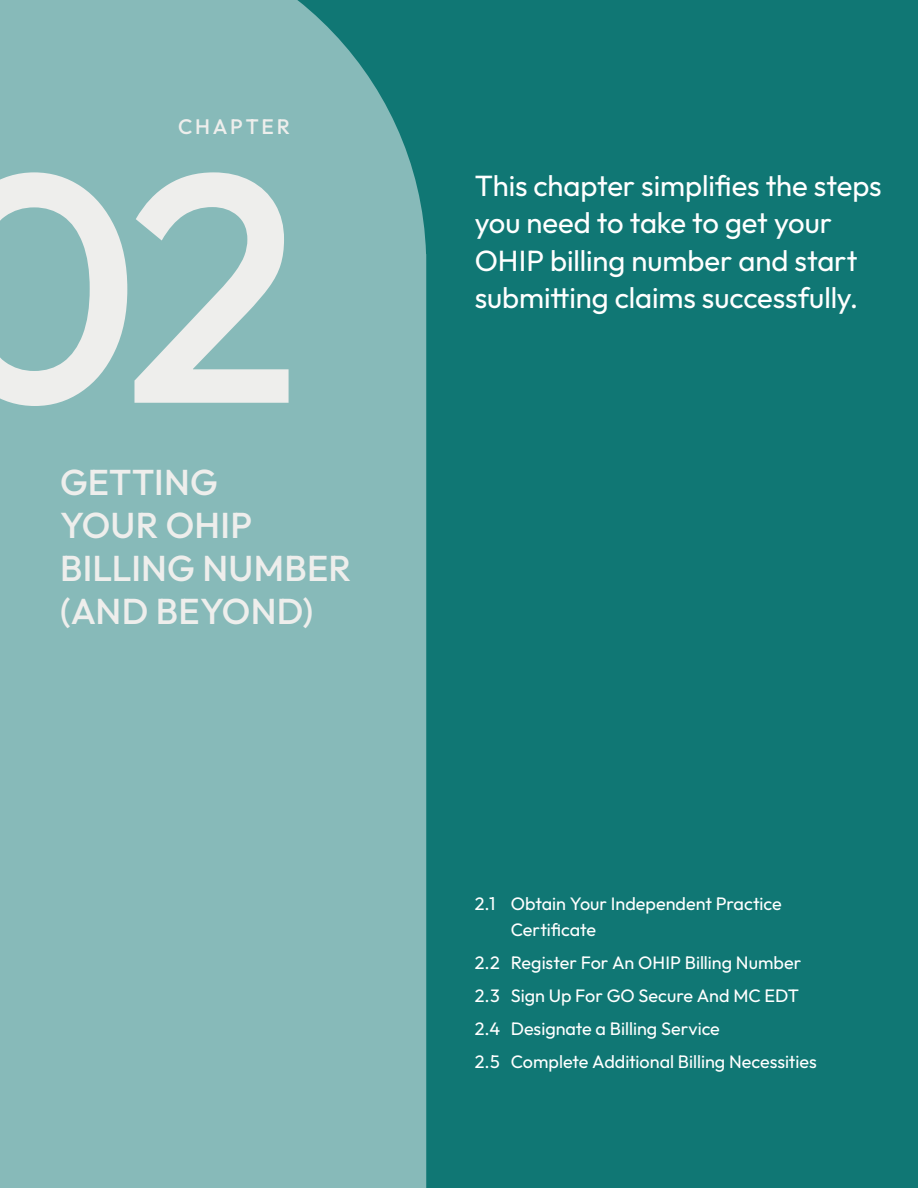
<style>
.page{position:relative;width:918px;height:1188px;background:#107774}
.page>*{position:absolute;margin:0;border:0;box-sizing:border-box;transform-origin:0 0}
.t1{font:100 324.45px "Outfit";color:#eeeeec}
.t2{font:100 36px/43.2px "Outfit";letter-spacing:.005em;color:#eeeeec}
.t3{font:100 29.25px/37.5px "Outfit";letter-spacing:-.005em;color:#fff}
.t4{font:100 21px "Outfit";letter-spacing:.13em;color:#eeeeec}
.t5{font:100 18px/33px "Outfit";color:#fff}
</style>
<div class="page">
<div style="left:0;top:0;width:426px;height:1188px;background:#87bab9"></div>
<p class="t4" style="left:178px;top:114px;width:113px">CHAPTER</p>
<h1 class="t1" style="left:-72px;top:104px;width:374px">02</h1>
<h2 class="t2" style="left:60px;top:460px;width:293px">GETTING<br>YOUR OHIP<br>BILLING NUMBER (AND BEYOND)</h2>
<h3 class="t3" style="left:475px;top:167px;width:408px">This chapter simplifies the steps you need to take to get your<br>OHIP billing number and start submitting claims successfully.</h3>
<p class="t5" style="left:511px;top:890px;width:272px;line-height:26.2px;text-indent:-36px">2.1 Obtain Your Independent Practice<br>Certificate</p>
<p class="t5" style="left:475px;top:946px;width:343px">2.2 Register For An OHIP Billing Number 2.3 Sign Up For GO Secure And MC EDT 2.4 Designate a Billing Service<br>2.5 Complete Additional Billing Necessities</p>
</div>
